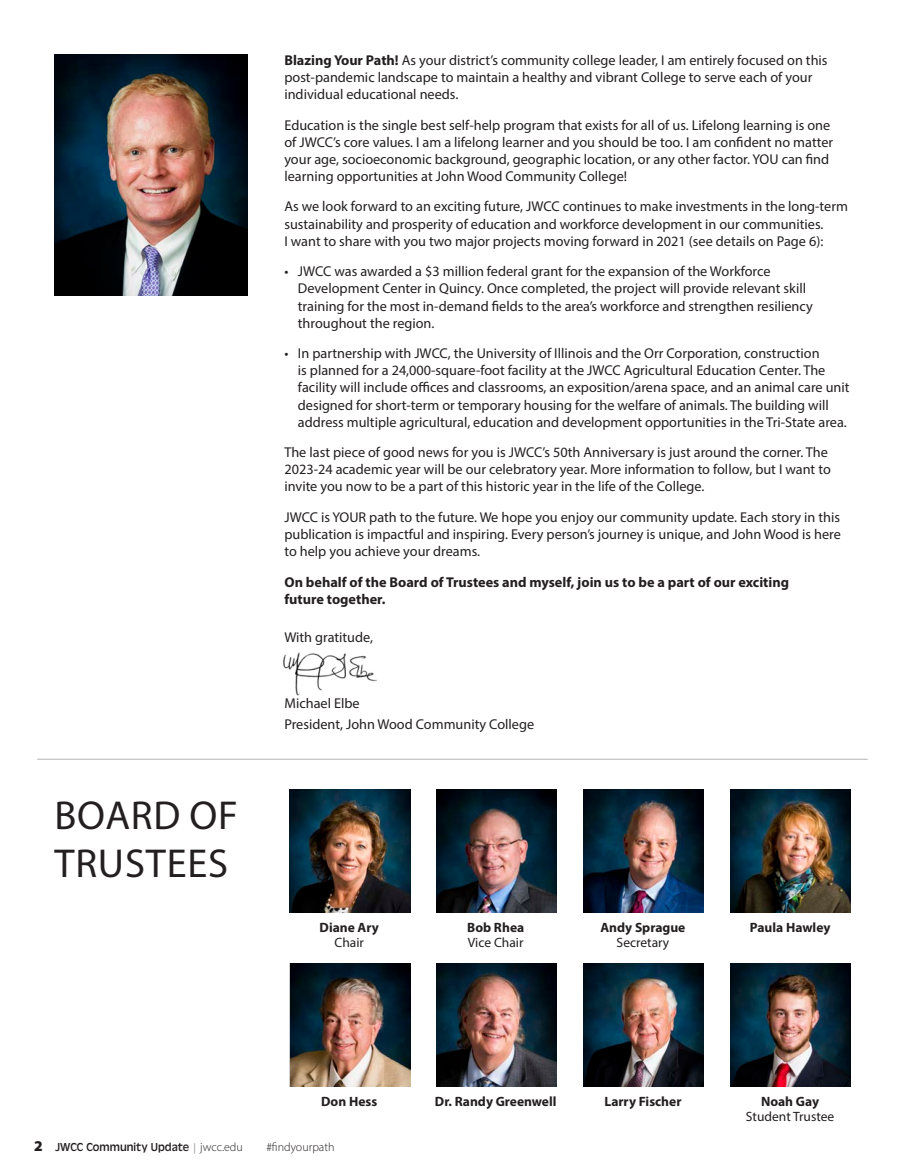
<style>
.page{position:relative;width:905px;height:1175px;background:#fff}
.page>*{position:absolute;margin:0;border:0;box-sizing:border-box;transform-origin:0 0}
.t1{font:40.5px/48.6px "Myriad Pro";letter-spacing:.02em;color:#231f20}
.t2{font:14.25px/17.1px "Myriad Pro";color:#231f20}
.t3{font:700 14.25px/17.1px "Myriad Pro";color:#231f20}
.t4{font:700 13.5px "Myriad Pro";color:#231f20}
.t5{font:13.5px "Myriad Pro";color:#231f20}
.t6{font:12px "Antique Oli";color:#231f20}
.t7{font:300 12px "Myriad Pro";color:#231f20}
.s1{font-weight:700}
.s2{font-family:"Myriad Pro";font-weight:900;font-size:15px}
.s3{font-family:"Trajan Pro 3";font-weight:700;font-size:10.5px;color:#939598}
.s4{font-family:"Myriad Pro";font-weight:300}
</style>
<div class="page">
<img style="left:54px;top:54px;width:194px;height:241px">
<img style="left:583px;top:789px;width:120px;height:123px">
<img style="left:290px;top:789px;width:120px;height:123px">
<img style="left:290px;top:963px;width:120px;height:123px">
<img style="left:583px;top:963px;width:120px;height:123px">
<img style="left:730px;top:789px;width:120px;height:123px">
<img style="left:437px;top:789px;width:119px;height:123px">
<img style="left:730px;top:963px;width:120px;height:123px">
<img style="left:437px;top:963px;width:119px;height:123px">
<hr style="left:37px;top:759px;width:830px;height:1px;background:#b2b3b7">
<img style="left:283px;top:652px;width:93px;height:44px">
<p class="t2" style="left:284px;top:51px;width:544px"><span class="s1">Blazing Your Path!</span> As your district’s community college leader, I am entirely focused on this post-pandemic landscape to maintain a healthy and vibrant College to serve each of your individual educational needs.</p>
<p class="t2" style="left:284px;top:116px;width:550px">Education is the single best self-help program that exists for all of us. Lifelong learning is one of JWCC’s core values. I am a lifelong learner and you should be too. I am confident no matter your age, socioeconomic background, geographic location, or any other factor. YOU can find learning opportunities at John Wood Community College!</p>
<p class="t2" style="left:284px;top:198px;width:565px">As we look forward to an exciting future, JWCC continues to make investments in the long-term sustainability and prosperity of education and workforce development in our communities.<br>I want to share with you two major projects moving forward in 2021 (see details on Page 6):</p>
<p class="t2" style="left:298px;top:263px;width:516px;text-indent:-14px">• JWCC was awarded a $3 million federal grant for the expansion of the Workforce Development Center in Quincy. Once completed, the project will provide relevant skill training for the most in-demand fields to the area’s workforce and strengthen resiliency throughout the region.</p>
<p class="t2" style="left:298px;top:345px;width:553px;text-indent:-14px">• In partnership with JWCC, the University of Illinois and the Orr Corporation, construction<br>is planned for a 24,000-square-foot facility at the JWCC Agricultural Education Center. The facility will include offices and classrooms, an exposition/arena space, and an animal care unit designed for short-term or temporary housing for the welfare of animals. The building will address multiple agricultural, education and development opportunities in the Tri-State area.</p>
<p class="t2" style="left:284px;top:444px;width:548px">The last piece of good news for you is JWCC’s 50th Anniversary is just around the corner. The<br>2023-24 academic year will be our celebratory year. More information to follow, but I want to invite you now to be a part of this historic year in the life of the College.</p>
<p class="t2" style="left:284px;top:508px;width:558px;text-align:justify">JWCC is YOUR path to the future. We hope you enjoy our community update. Each story in this publication is impactful and inspiring. Every person’s journey is unique, and John Wood is here to help you achieve your dreams.</p>
<p class="t3" style="left:284px;top:573px;width:506px">On behalf of the Board of Trustees and myself, join us to be a part of our exciting future together.</p>
<p class="t2" style="left:284px;top:628px;width:90px">With gratitude,</p>
<p class="t1" style="left:54px;top:790px;width:185px">BOARD OF<br>TRUSTEES</p>
<p class="t2" style="left:284px;top:692px;width:251px;line-height:21px">Michael Elbe<br>President, John Wood Community College</p>
<p class="t4" style="left:319px;top:918px;width:61px">Diane Ary</p>
<p class="t5" style="left:334px;top:934px;width:31px">Chair</p>
<p class="t4" style="left:467px;top:918px;width:59px">Bob Rhea</p>
<p class="t4" style="left:750px;top:918px;width:82px">Paula Hawley</p>
<p class="t5" style="left:468px;top:934px;width:57px">Vice Chair</p>
<p class="t4" style="left:600px;top:918px;width:86px">Andy Sprague</p>
<p class="t5" style="left:616px;top:934px;width:54px">Secretary</p>
<p class="t4" style="left:321px;top:1092px;width:57px">Don Hess</p>
<p class="t4" style="left:604px;top:1092px;width:79px">Larry Fischer</p>
<p class="t4" style="left:435px;top:1092px;width:123px">Dr. Randy Greenwell</p>
<p class="t4" style="left:761px;top:1092px;width:60px">Noah Gay</p>
<p class="t5" style="left:746px;top:1108px;width:90px">Student Trustee</p>
<p class="t6" style="left:34px;top:1140px;width:210px"><span class="s2">2</span> JWCC Community Update <span class="s3">|</span> <span class="s4">jwcc.edu</span></p>
<p class="t7" style="left:266px;top:1140px;width:70px">#findyourpath</p>
</div>
